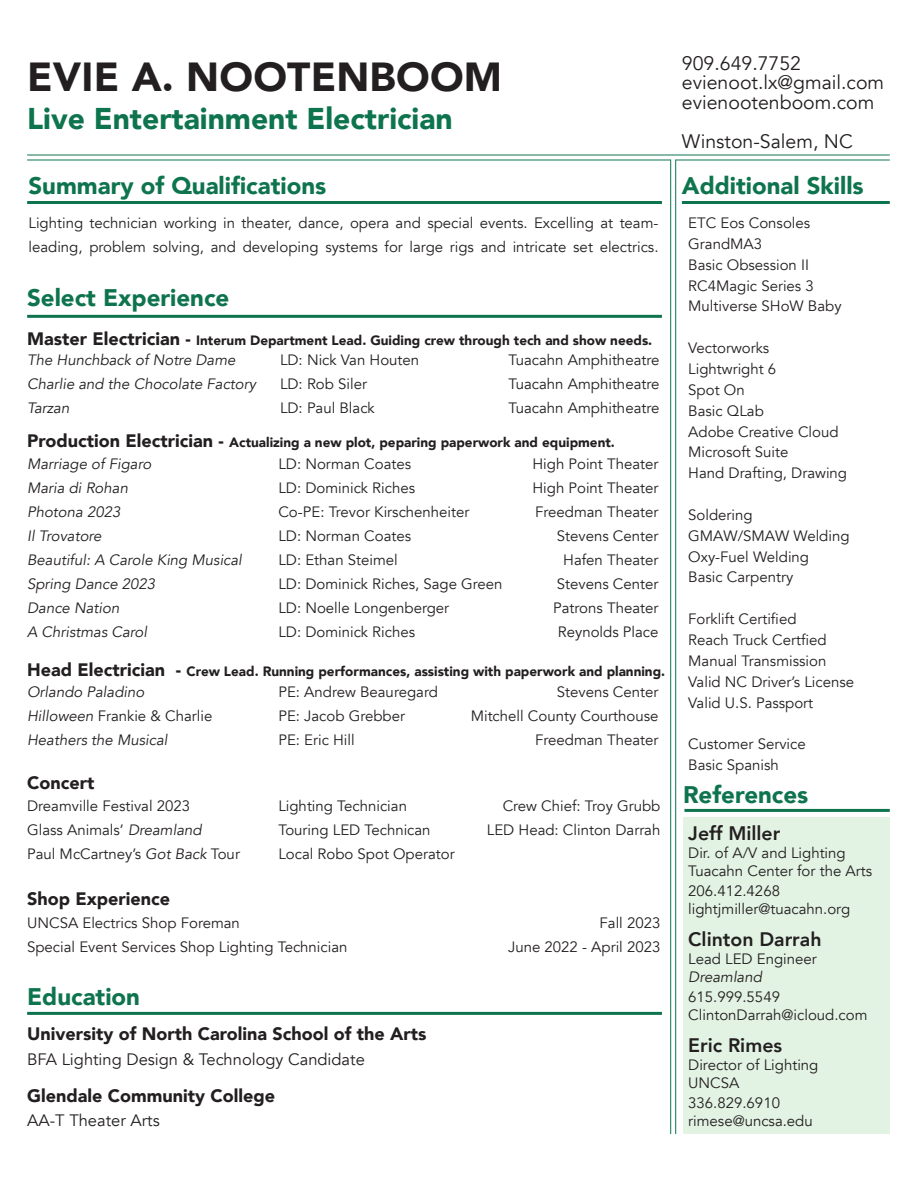
<style>
.page{position:relative;width:918px;height:1188px;background:#fff}
.page>*{position:absolute;margin:0;border:0;box-sizing:border-box;transform-origin:0 0}
.t1{font:900 40.5px "Avenir";letter-spacing:.005em;color:#231f20}
.t2{font:900 30px "Avenir";color:#0e744e}
.t3{font:900 24px "Avenir";color:#0e744e}
.t4{font:19.5px "Avenir";color:#231f20}
.t5{font:800 19.5px "Avenir";color:#231f20}
.t6{font:900 18px "Avenir";color:#231f20}
.t7{font:16.5px "Avenir";color:#231f20}
.t8{font:15px/24px "Avenir";color:#231f20}
.t9{font:italic 15px "Avenir";color:#231f20}
.t10{font:900 13.5px "Avenir";color:#231f20}
.s1{font-size:18px}
.s2{font-style:italic}
</style>
<div class="page">
<hr style="left:675px;top:160px;width:1px;height:974px;background:#0e744e">
<hr style="left:670px;top:160px;width:1px;height:974px;background:#0e744e">
<hr style="left:27px;top:154px;width:863px;height:2px;background:#0e744e">
<hr style="left:27px;top:159px;width:863px;height:2px;background:#0e744e">
<hr style="left:27px;top:315px;width:635px;height:3px;background:#0e744e">
<hr style="left:682px;top:201px;width:208px;height:3px;background:#0e744e">
<hr style="left:684px;top:809px;width:206px;height:3px;background:#0e744e">
<hr style="left:27px;top:1012px;width:635px;height:3px;background:#0e744e">
<hr style="left:27px;top:201px;width:635px;height:3px;background:#0e744e">
<div style="left:684px;top:817px;width:206px;height:317px;background:#e2f2e3"></div>
<p class="t1" style="left:27px;top:42px;width:476px">EVIE A. NOOTENBOOM</p>
<p class="t2" style="left:27px;top:93px;width:427px">Live Entertainment Electrician</p>
<p class="t4" style="left:682px;top:52px;width:121px">909.649.7752</p>
<p class="t4" style="left:682px;top:71px;width:204px">evienoot.lx@gmail.com</p>
<p class="t4" style="left:682px;top:91px;width:194px">evienootenboom.com</p>
<p class="t4" style="left:682px;top:130px;width:172px">Winston-Salem, NC</p>
<p class="t3" style="left:28px;top:165px;width:299px">Summary of Qualifications</p>
<p class="t8" style="left:28px;top:211px;width:632px">Lighting technician working in theater, dance, opera and special events. Excelling at team&shy;leading, problem solving, and developing systems for large rigs and intricate set electrics.</p>
<p class="t8" style="left:688px;top:211px;width:123px">ETC Eos Consoles</p>
<p class="t3" style="left:682px;top:165px;width:183px">Additional Skills</p>
<p class="t8" style="left:688px;top:232px;width:75px">GrandMA3</p>
<p class="t8" style="left:688px;top:253px;width:122px">Basic Obsession II</p>
<p class="t8" style="left:688px;top:274px;width:127px">RC4Magic Series 3</p>
<p class="t8" style="left:688px;top:295px;width:155px">Multiverse SHoW Baby</p>
<p class="t8" style="left:688px;top:336px;width:83px">Vectorworks</p>
<p class="t8" style="left:688px;top:357px;width:89px">Lightwright 6</p>
<p class="t8" style="left:688px;top:378px;width:58px">Spot On</p>
<p class="t8" style="left:688px;top:399px;width:77px">Basic QLab</p>
<p class="t8" style="left:688px;top:420px;width:152px">Adobe Creative Cloud</p>
<p class="t8" style="left:688px;top:440px;width:102px">Microsoft Suite</p>
<p class="t8" style="left:688px;top:461px;width:160px">Hand Drafting, Drawing</p>
<p class="t8" style="left:688px;top:503px;width:66px">Soldering</p>
<p class="t8" style="left:688px;top:524px;width:163px">GMAW/SMAW Welding</p>
<p class="t8" style="left:688px;top:545px;width:122px">Oxy-Fuel Welding</p>
<p class="t8" style="left:688px;top:566px;width:106px">Basic Carpentry</p>
<p class="t8" style="left:688px;top:607px;width:110px">Forklift Certified</p>
<p class="t8" style="left:688px;top:628px;width:140px">Reach Truck Certfied</p>
<p class="t8" style="left:688px;top:649px;width:140px">Manual Transmission</p>
<p class="t8" style="left:688px;top:670px;width:167px">Valid NC Driver’s License</p>
<p class="t8" style="left:688px;top:691px;width:126px">Valid U.S. Passport</p>
<p class="t8" style="left:688px;top:732px;width:119px">Customer Service</p>
<p class="t8" style="left:688px;top:753px;width:92px">Basic Spanish</p>
<p class="t3" style="left:27px;top:278px;width:204px">Select Experience</p>
<p class="t10" style="left:27px;top:329px;width:627px"><span class="s1">Master Electrician -</span> Interum Department Lead. Guiding crew through tech and show needs.</p>
<p class="t8" style="left:280px;top:348px;width:141px">LD: Nick Van Houten</p>
<p class="t8" style="left:280px;top:372px;width:88px">LD: Rob Siler</p>
<p class="t8" style="left:280px;top:396px;width:96px">LD: Paul Black</p>
<p class="t9" style="left:27px;top:351px;width:210px">The Hunchback of Notre Dame</p>
<p class="t9" style="left:27px;top:375px;width:230px">Charlie and the Chocolate Factory</p>
<p class="t9" style="left:27px;top:399px;width:44px">Tarzan</p>
<p class="t8" style="left:509px;top:348px;width:152px">Tuacahn Amphitheatre</p>
<p class="t8" style="left:509px;top:372px;width:152px">Tuacahn Amphitheatre</p>
<p class="t8" style="left:509px;top:396px;width:152px">Tuacahn Amphitheatre</p>
<p class="t10" style="left:27px;top:431px;width:589px"><span class="s1">Production Electrician -</span> Actualizing a new plot, peparing paperwork and equipment.</p>
<p class="t9" style="left:27px;top:455px;width:126px">Marriage of Figaro</p>
<p class="t9" style="left:27px;top:479px;width:102px">Maria di Rohan</p>
<p class="t9" style="left:27px;top:503px;width:95px">Photona 2023</p>
<p class="t9" style="left:27px;top:527px;width:76px">Il Trovatore</p>
<p class="t9" style="left:27px;top:551px;width:216px">Beautiful: A Carole King Musical</p>
<p class="t9" style="left:27px;top:575px;width:130px">Spring Dance 2023</p>
<p class="t9" style="left:27px;top:599px;width:94px">Dance Nation</p>
<p class="t9" style="left:27px;top:623px;width:121px">A Christmas Carol</p>
<p class="t8" style="left:532px;top:452px;width:128px">High Point Theater</p>
<p class="t8" style="left:532px;top:476px;width:128px">High Point Theater</p>
<p class="t8" style="left:535px;top:500px;width:125px">Freedman Theater</p>
<p class="t8" style="left:557px;top:524px;width:103px">Stevens Center</p>
<p class="t8" style="left:563px;top:548px;width:97px">Hafen Theater</p>
<p class="t8" style="left:557px;top:572px;width:103px">Stevens Center</p>
<p class="t8" style="left:553px;top:596px;width:107px">Patrons Theater</p>
<p class="t8" style="left:558px;top:620px;width:102px">Reynolds Place</p>
<p class="t10" style="left:27px;top:659px;width:640px"><span class="s1">Head Electrician -</span> Crew Lead. Running performances, assisting with paperwork and planning.</p>
<p class="t9" style="left:27px;top:683px;width:119px">Orlando Paladino</p>
<p class="t8" style="left:27px;top:704px;width:187px"><span class="s2">Hilloween</span> Frankie &amp; Charlie</p>
<p class="t9" style="left:27px;top:731px;width:142px">Heathers the Musical</p>
<p class="t8" style="left:278px;top:452px;width:134px">LD: Norman Coates</p>
<p class="t8" style="left:278px;top:476px;width:138px">LD: Dominick Riches</p>
<p class="t8" style="left:278px;top:500px;width:193px">Co-PE: Trevor Kirschenheiter</p>
<p class="t8" style="left:278px;top:524px;width:134px">LD: Norman Coates</p>
<p class="t8" style="left:278px;top:548px;width:121px">LD: Ethan Steimel</p>
<p class="t8" style="left:278px;top:572px;width:226px">LD: Dominick Riches, Sage Green</p>
<p class="t8" style="left:278px;top:596px;width:172px">LD: Noelle Longenberger</p>
<p class="t8" style="left:278px;top:620px;width:138px">LD: Dominick Riches</p>
<p class="t8" style="left:278px;top:680px;width:161px">PE: Andrew Beauregard</p>
<p class="t8" style="left:278px;top:704px;width:128px">PE: Jacob Grebber</p>
<p class="t8" style="left:278px;top:728px;width:78px">PE: Eric Hill</p>
<p class="t8" style="left:557px;top:680px;width:103px">Stevens Center</p>
<p class="t8" style="left:471px;top:704px;width:189px">Mitchell County Courthouse</p>
<p class="t8" style="left:535px;top:728px;width:125px">Freedman Theater</p>
<p class="t6" style="left:27px;top:768px;width:69px">Concert</p>
<p class="t3" style="left:683px;top:774px;width:127px">References</p>
<p class="t5" style="left:688px;top:818px;width:94px">Jeff Miller</p>
<p class="t8" style="left:688px;top:841px;width:159px">Dir. of A/V and Lighting</p>
<p class="t8" style="left:688px;top:859px;width:185px">Tuacahn Center for the Arts</p>
<p class="t8" style="left:688px;top:879px;width:93px">206.412.4268</p>
<p class="t8" style="left:688px;top:897px;width:163px">lightjmiller@tuacahn.org</p>
<p class="t5" style="left:688px;top:924px;width:135px">Clinton Darrah</p>
<p class="t8" style="left:688px;top:947px;width:130px">Lead LED Engineer</p>
<p class="t9" style="left:688px;top:968px;width:75px">Dreamland</p>
<p class="t8" style="left:688px;top:985px;width:93px">615.999.5549</p>
<p class="t8" style="left:688px;top:1003px;width:181px">ClintonDarrah@icloud.com</p>
<p class="t5" style="left:688px;top:1030px;width:95px">Eric Rimes</p>
<p class="t8" style="left:688px;top:1053px;width:132px">Director of Lighting</p>
<p class="t8" style="left:688px;top:1071px;width:53px">UNCSA</p>
<p class="t8" style="left:688px;top:1091px;width:93px">336.829.6910</p>
<p class="t8" style="left:688px;top:1109px;width:126px">rimese@uncsa.edu</p>
<p class="t8" style="left:503px;top:795px;width:159px">Crew Chief: Troy Grubb</p>
<p class="t8" style="left:487px;top:819px;width:175px">LED Head: Clinton Darrah</p>
<p class="t8" style="left:27px;top:795px;width:165px">Dreamville Festival 2023</p>
<p class="t8" style="left:27px;top:819px;width:176px">Glass Animals’ <span class="s2">Dreamland</span></p>
<p class="t8" style="left:27px;top:843px;width:214px">Paul McCartney’s <span class="s2">Got Back</span> Tour</p>
<p class="t8" style="left:278px;top:795px;width:130px">Lighting Technician</p>
<p class="t8" style="left:278px;top:819px;width:154px">Touring LED Technican</p>
<p class="t8" style="left:278px;top:843px;width:178px">Local Robo Spot Operator</p>
<p class="t6" style="left:27px;top:884px;width:145px">Shop Experience</p>
<p class="t8" style="left:27px;top:911px;width:214px">UNCSA Electrics Shop Foreman</p>
<p class="t8" style="left:27px;top:935px;width:322px">Special Event Services Shop Lighting Technician</p>
<p class="t8" style="left:600px;top:911px;width:62px">Fall 2023</p>
<p class="t8" style="left:508px;top:935px;width:154px">June 2022 - April 2023</p>
<p class="t3" style="left:27px;top:976px;width:114px">Education</p>
<p class="t6" style="left:27px;top:1018px;width:401px">University of North Carolina School of the Arts</p>
<p class="t7" style="left:27px;top:1049px;width:339px">BFA Lighting Design &amp; Technology Candidate</p>
<p class="t6" style="left:27px;top:1080px;width:250px">Glendale Community College</p>
<p class="t7" style="left:27px;top:1111px;width:134px">AA-T Theater Arts</p>
</div>
